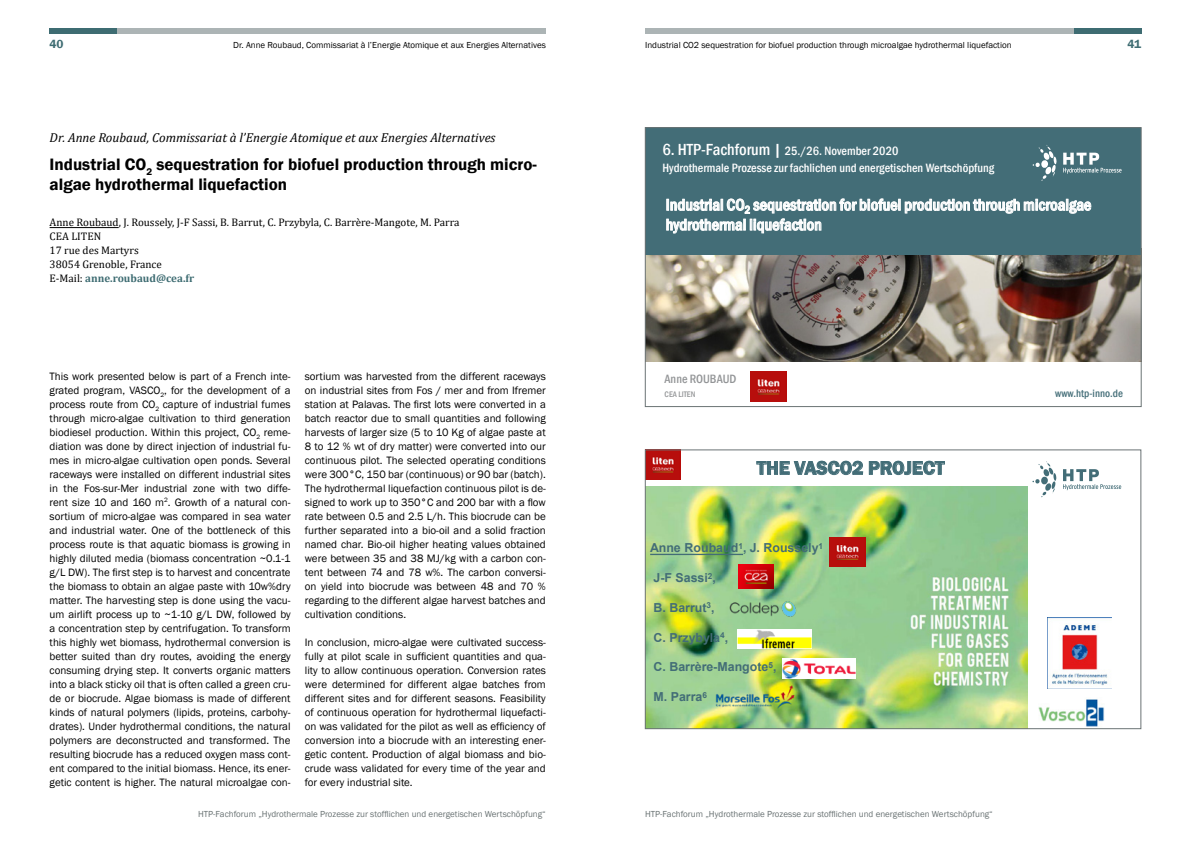
<style>
.page{position:relative;width:1191px;height:842px;background:#fff}
.page>*{position:absolute;margin:0;border:0;box-sizing:border-box;transform-origin:0 0}
.t1{font:600 19.3px "Franklin Gothic";letter-spacing:.005em;color:#436d77}
.t2{font:600 17px/20.4px "Franklin Gothic";color:#000}
.t3{font:500 condensed 16.5px/19.9px "Franklin Gothic";color:#fff}
.t4{font:italic 13px "Cambria";color:#000}
.t5{font:500 condensed 12.4px "Franklin Gothic";color:#fff}
.t6{font:700 12.4px "Arial";color:#436d77}
.t7{font:500 condensed 12.4px "Franklin Gothic";color:#939597}
.t8{font:600 12px "Franklin Gothic";color:#3e6c72}
.t9{font:11px/14px "Franklin Gothic";color:#000;text-align:justify}
.t10{font:11px/14px "Cambria";color:#000}
.t11{font:500 condensed 11px "Franklin Gothic";color:#436d77}
.t12{font:9px "Franklin Gothic";color:#6a7374}
.t13{font:9px "Franklin Gothic";color:#000}
.t14{font:500 condensed 8.3px "Franklin Gothic";color:#939597}
.s1{font-weight:700;color:#3e6c72}
.s2{font-size:16.5px}
</style>
<div class="page">
<div style="left:117px;top:28px;width:429px;height:6px;background:#acb4b5"></div>
<div style="left:645px;top:28px;width:428px;height:6px;background:#acb4b5"></div>
<div style="left:1073px;top:28px;width:68px;height:6px;background:#3e6c72"></div>
<div style="left:50px;top:28px;width:67px;height:6px;background:#3e6c72"></div>
<hr style="left:50px;top:227px;width:69px;height:1px;background:#000">
<img style="left:647px;top:255px;width:492px;height:106px">
<div style="left:645px;top:128px;width:496px;height:127px;background:#436d77"></div>
<svg style="left:1063px;top:153px;width:58px;height:21px"></svg>
<svg style="left:1032px;top:145px;width:24px;height:36px"></svg>
<img style="left:750px;top:372px;width:36px;height:29px">
<div style="left:645px;top:127px;width:496px;height:280px;border:1px solid #6a7374"></div>
<svg style="left:1063px;top:469px;width:58px;height:21px"></svg>
<svg style="left:1032px;top:461px;width:24px;height:36px"></svg>
<img style="left:647px;top:452px;width:34px;height:27px">
<img style="left:1038px;top:699px;width:66px;height:28px">
<img style="left:647px;top:487px;width:380px;height:240px">
<svg style="left:650px;top:554px;width:93px;height:1px"></svg>
<img style="left:829px;top:537px;width:36px;height:29px">
<img style="left:728px;top:601px;width:69px;height:16px">
<img style="left:737px;top:630px;width:74px;height:18px">
<img style="left:738px;top:565px;width:35px;height:24px">
<img style="left:782px;top:658px;width:74px;height:20px">
<img style="left:713px;top:682px;width:91px;height:28px">
<img style="left:1047px;top:617px;width:64px;height:71px">
<div style="left:645px;top:450px;width:496px;height:279px;border:1px solid #6a7374"></div>
<p class="t8" style="left:50px;top:37px;width:16px">40</p>
<p class="t13" style="left:233px;top:39px;width:314px">Dr. Anne Roubaud, Commissariat à l’Energie Atomique et aux Energies Alternatives</p>
<p class="t13" style="left:645px;top:39px;width:368px">Industrial CO2 sequestration for biofuel production through microalgae hydrothermal liquefaction</p>
<p class="t8" style="left:1127px;top:37px;width:15px">41</p>
<p class="t4" style="left:50px;top:128px;width:447px">Dr. Anne Roubaud, Commissariat à l’Energie Atomique et aux Energies Alternatives</p>
<h2 class="t2" style="left:50px;top:154px;width:489px">Industrial CO<sub>2</sub> sequestration for biofuel production through micro&shy;algae hydrothermal liquefaction</h2>
<p class="t10" style="left:50px;top:215px;width:411px">Anne Roubaud, J. Roussely, J-F Sassi, B. Barrut, C. Przybyla, C. Barrère-Mangote, M. Parra CEA LITEN<br>17 rue des Martyrs<br>38054 Grenoble, France<br>E-Mail: <span class="s1">anne.roubaud@cea.fr</span></p>
<p class="t9" style="left:50px;top:369px;width:242px">This work presented below is part of a French inte&shy;grated program, VASCO<sub>2</sub>, for the development of a process route from CO<sub>2</sub> capture of industrial fumes through micro-algae cultivation to third generation biodiesel production. Within this project, CO<sub>2</sub> reme&shy;diation was done by direct injection of industrial fu&shy;mes in micro-algae cultivation open ponds. Several raceways were installed on different industrial sites in the Fos-sur-Mer industrial zone with two diffe&shy;rent size 10 and 160 m<sup>2</sup>. Growth of a natural con&shy;sortium of micro-algae was compared in sea water and industrial water. One of the bottleneck of this process route is that aquatic biomass is growing in highly diluted media (biomass concentration ~0.1-1 g/L DW). The first step is to harvest and concentrate the biomass to obtain an algae paste with 10w%dry matter. The harvesting step is done using the vacu&shy;um airlift process up to ~1-10 g/L DW, followed by a concentration step by centrifugation. To transform this highly wet biomass, hydrothermal conversion is better suited than dry routes, avoiding the energy consuming drying step. It converts organic matters into a black sticky oil that is often called a green cru&shy;de or biocrude. Algae biomass is made of different kinds of natural polymers (lipids, proteins, carbohy&shy;drates). Under hydrothermal conditions, the natural polymers are deconstructed and transformed. The resulting biocrude has a reduced oxygen mass cont&shy;ent compared to the initial biomass. Hence, its ener&shy;getic content is higher. The natural microalgae con-</p>
<p class="t9" style="left:305px;top:369px;width:242px">sortium was harvested from the different raceways on industrial sites from Fos / mer and from Ifremer station at Palavas. The first lots were converted in a batch reactor due to small quantities and following harvests of larger size (5 to 10 Kg of algae paste at 8 to 12 % wt of dry matter) were converted into our continuous pilot. The selected operating conditions were 300°C, 150 bar (continuous) or 90 bar (batch).<br>The hydrothermal liquefaction continuous pilot is de&shy;signed to work up to 350°C and 200 bar with a flow rate between 0.5 and 2.5 L/h. This biocrude can be further separated into a bio-oil and a solid fraction named char. Bio-oil higher heating values obtained were between 35 and 38 MJ/kg with a carbon con&shy;tent between 74 and 78 w%. The carbon conversi&shy;on yield into biocrude was between 48 and 70 % regarding to the different algae harvest batches and cultivation conditions.</p>
<p class="t9" style="left:305px;top:635px;width:242px">In conclusion, micro-algae were cultivated success&shy;fully at pilot scale in sufficient quantities and qua&shy;lity to allow continuous operation. Conversion rates were determined for different algae batches from different sites and for different seasons. Feasibility of continuous operation for hydrothermal liquefacti&shy;on was validated for the pilot as well as efficiency of conversion into a biocrude with an interesting ener&shy;getic content. Production of algal biomass and bio&shy;crude wass validated for every time of the year and for every industrial site.</p>
<p class="t5" style="left:662px;top:143px;width:237px"><span class="s2">6. HTP-Fachforum |</span> 25./26. November 2020</p>
<p class="t5" style="left:662px;top:159px;width:333px">Hydrothermale Prozesse zur fachlichen und energetischen Wertschöpfung</p>
<h3 class="t3" style="left:665px;top:195px;width:427px">Industrial CO<sub>2</sub> sequestration for biofuel production through microalgae hydrothermal liquefaction</h3>
<p class="t7" style="left:664px;top:370px;width:73px">Anne ROUBAUD</p>
<p class="t14" style="left:664px;top:389px;width:32px">CEA LITEN</p>
<h1 class="t1" style="left:757px;top:456px;width:189px">THE VASCO2 PROJECT</h1>
<p class="t6" style="left:650px;top:539px;width:174px">Anne Roubaud<sup>1</sup>, J. Roussely<sup>1</sup></p>
<p class="t6" style="left:653px;top:569px;width:64px">J-F Sassi<sup>2</sup>,</p>
<p class="t6" style="left:653px;top:599px;width:62px">B. Barrut<sup>3</sup>,</p>
<p class="t6" style="left:653px;top:629px;width:76px">C. Przybyla<sup>4</sup>,</p>
<p class="t6" style="left:653px;top:658px;width:124px">C. Barrère-Mangote<sup>5</sup>,</p>
<p class="t6" style="left:653px;top:688px;width:55px">M. Parra<sup>6</sup></p>
<p class="t11" style="left:1055px;top:386px;width:69px">www.htp-inno.de</p>
<p class="t12" style="left:198px;top:808px;width:349px">HTP-Fachforum „Hydrothermale Prozesse zur stofflichen und energetischen Wertschöpfung“</p>
<p class="t12" style="left:645px;top:808px;width:349px">HTP-Fachforum „Hydrothermale Prozesse zur stofflichen und energetischen Wertschöpfung“</p>
</div>
